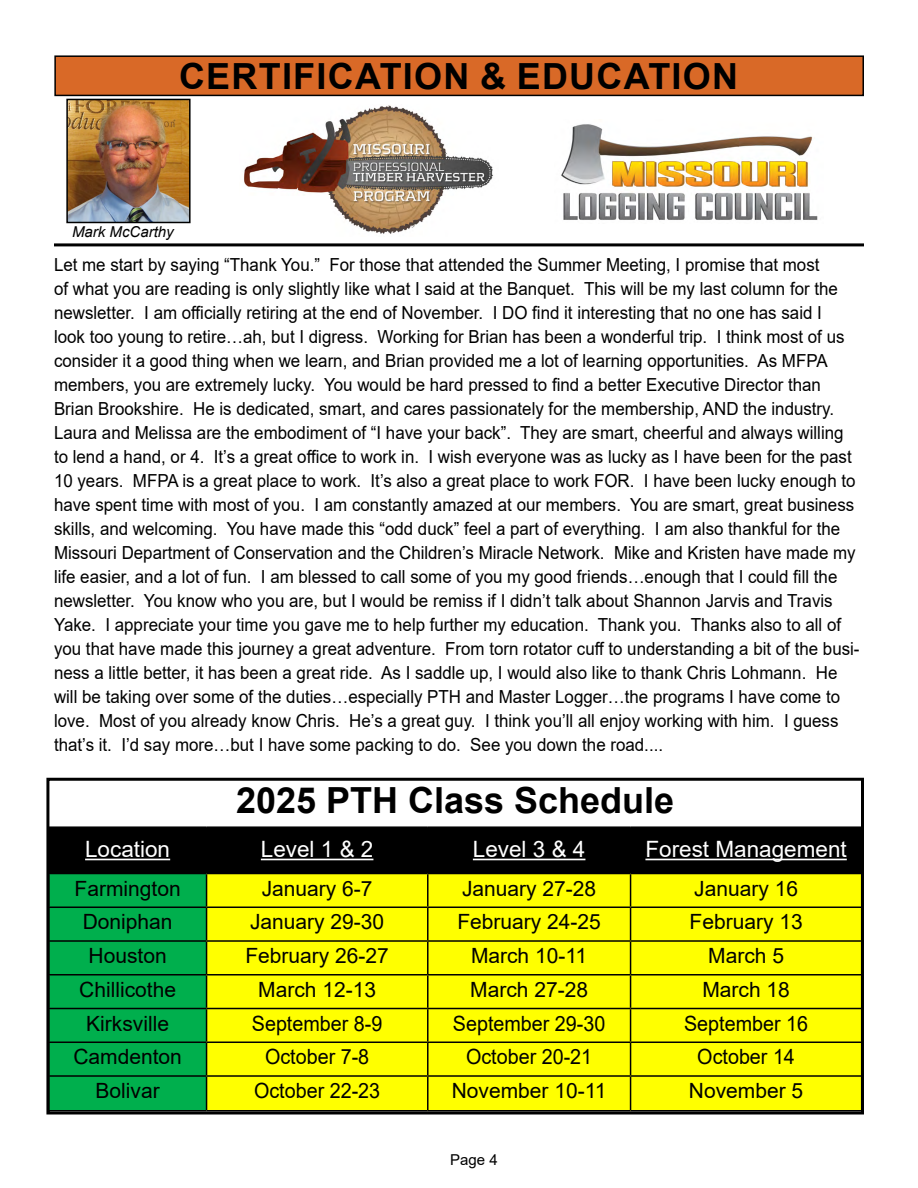
<style>
.page{position:relative;width:918px;height:1188px;background:#fff}
.page>*{position:absolute;margin:0;border:0;box-sizing:border-box;transform-origin:0 0}
.t1{font:700 36px "Arial";color:#000}
.t2{font:22.5px "Arial";color:#fff}
.t3{font:21px "Arial";color:#000}
.t4{font:21px "Arial";color:#000;scale:.94 1}
.t5{font:18px/24px "Arial";color:#000;scale:.94 1}
.t6{font:italic 15px "Arial";color:#000}
.t7{font:15px "Arial";color:#000}
</style>
<div class="page">
<img style="left:244px;top:105px;width:249px;height:129px">
<hr style="left:54px;top:243px;width:810px;height:3px;background:#000">
<img style="left:561px;top:124px;width:257px;height:96px">
<img style="left:69px;top:102px;width:119px;height:118px">
<div style="left:66px;top:99px;width:125px;height:124px;border:2px solid #000"></div>
<div style="left:55px;top:56px;width:808px;height:39px;background:#d96927"></div>
<div style="left:54px;top:55px;width:810px;height:41px;border:2px solid #000"></div>
<svg style="left:50px;top:828px;width:810px;height:282px;background:#015727"></svg>
<div style="left:207px;top:874px;width:653px;height:236px;background:#ff0"></div>
<hr style="left:48px;top:826px;width:159px;height:2px;background:#000">
<hr style="left:207px;top:826px;width:221px;height:2px;background:#000">
<hr style="left:206px;top:828px;width:1px;height:45px;background:#000">
<hr style="left:428px;top:826px;width:203px;height:2px;background:#000">
<hr style="left:427px;top:828px;width:2px;height:45px;background:#000">
<hr style="left:631px;top:826px;width:231px;height:2px;background:#000">
<hr style="left:630px;top:828px;width:1px;height:45px;background:#000">
<hr style="left:48px;top:873px;width:159px;height:1px;background:#000">
<hr style="left:207px;top:873px;width:221px;height:1px;background:#000">
<hr style="left:206px;top:874px;width:1px;height:33px;background:#000">
<hr style="left:428px;top:873px;width:203px;height:1px;background:#000">
<hr style="left:427px;top:874px;width:2px;height:33px;background:#000">
<hr style="left:631px;top:873px;width:231px;height:1px;background:#000">
<hr style="left:630px;top:874px;width:1px;height:33px;background:#000">
<hr style="left:48px;top:907px;width:159px;height:1px;background:#000">
<hr style="left:207px;top:907px;width:221px;height:1px;background:#000">
<hr style="left:206px;top:908px;width:1px;height:32px;background:#000">
<hr style="left:428px;top:907px;width:203px;height:1px;background:#000">
<hr style="left:427px;top:908px;width:2px;height:32px;background:#000">
<hr style="left:631px;top:907px;width:231px;height:1px;background:#000">
<hr style="left:630px;top:908px;width:1px;height:32px;background:#000">
<hr style="left:48px;top:940px;width:159px;height:2px;background:#000">
<hr style="left:207px;top:940px;width:221px;height:2px;background:#000">
<hr style="left:206px;top:942px;width:1px;height:32px;background:#000">
<hr style="left:428px;top:940px;width:203px;height:2px;background:#000">
<hr style="left:427px;top:942px;width:2px;height:32px;background:#000">
<hr style="left:631px;top:940px;width:231px;height:2px;background:#000">
<hr style="left:630px;top:942px;width:1px;height:32px;background:#000">
<hr style="left:48px;top:974px;width:159px;height:2px;background:#000">
<hr style="left:207px;top:974px;width:221px;height:2px;background:#000">
<hr style="left:206px;top:976px;width:1px;height:32px;background:#000">
<hr style="left:428px;top:974px;width:203px;height:2px;background:#000">
<hr style="left:427px;top:976px;width:2px;height:32px;background:#000">
<hr style="left:631px;top:974px;width:231px;height:2px;background:#000">
<hr style="left:630px;top:976px;width:1px;height:32px;background:#000">
<hr style="left:48px;top:1008px;width:159px;height:1px;background:#000">
<hr style="left:207px;top:1008px;width:221px;height:1px;background:#000">
<hr style="left:206px;top:1009px;width:1px;height:33px;background:#000">
<hr style="left:428px;top:1008px;width:203px;height:1px;background:#000">
<hr style="left:427px;top:1009px;width:2px;height:33px;background:#000">
<hr style="left:631px;top:1008px;width:231px;height:1px;background:#000">
<hr style="left:630px;top:1009px;width:1px;height:33px;background:#000">
<hr style="left:48px;top:1042px;width:159px;height:1px;background:#000">
<hr style="left:207px;top:1042px;width:221px;height:1px;background:#000">
<hr style="left:206px;top:1043px;width:1px;height:32px;background:#000">
<hr style="left:428px;top:1042px;width:203px;height:1px;background:#000">
<hr style="left:427px;top:1043px;width:2px;height:32px;background:#000">
<hr style="left:631px;top:1042px;width:231px;height:1px;background:#000">
<hr style="left:630px;top:1043px;width:1px;height:32px;background:#000">
<hr style="left:48px;top:1075px;width:159px;height:2px;background:#000">
<hr style="left:207px;top:1075px;width:221px;height:2px;background:#000">
<hr style="left:206px;top:1077px;width:1px;height:33px;background:#000">
<hr style="left:428px;top:1075px;width:203px;height:2px;background:#000">
<hr style="left:427px;top:1077px;width:2px;height:33px;background:#000">
<hr style="left:631px;top:1075px;width:231px;height:2px;background:#000">
<hr style="left:630px;top:1077px;width:1px;height:33px;background:#000">
<hr style="left:85px;top:859px;width:85px;height:1px;background:#fff">
<hr style="left:261px;top:859px;width:112px;height:1px;background:#fff">
<hr style="left:473px;top:859px;width:112px;height:1px;background:#fff">
<hr style="left:645px;top:859px;width:202px;height:1px;background:#fff">
<div style="left:46px;top:778px;width:818px;height:336px;border:3px solid #000"></div>
<h1 class="t1" style="left:179px;top:51px;width:50px">CERTIFICATION</h1>
<h1 class="t1" style="left:480px;top:51px;width:87px">&amp; EDUCATION</h1>
<p class="t6" style="left:72px;top:222px;width:103px">Mark McCarthy</p>
<p class="t5" style="left:54px;top:253px;width:859px">Let me start by saying “Thank You.” For those that attended the Summer Meeting, I promise that most<br>of what you are reading is only slightly like what I said at the Banquet. This will be my last column for the newsletter. I am officially retiring at the end of November. I DO find it interesting that no one has said I<br>look too young to retire…ah, but I digress. Working for Brian has been a wonderful trip. I think most of us consider it a good thing when we learn, and Brian provided me a lot of learning opportunities. As MFPA members, you are extremely lucky. You would be hard pressed to find a better Executive Director than Brian Brookshire. He is dedicated, smart, and cares passionately for the membership, AND the industry.<br>Laura and Melissa are the embodiment of “I have your back”. They are smart, cheerful and always willing to lend a hand, or 4. It’s a great office to work in. I wish everyone was as lucky as I have been for the past 10 years. MFPA is a great place to work. It’s also a great place to work FOR. I have been lucky enough to have spent time with most of you. I am constantly amazed at our members. You are smart, great business skills, and welcoming. You have made this “odd duck” feel a part of everything. I am also thankful for the Missouri Department of Conservation and the Children’s Miracle Network. Mike and Kristen have made my life easier, and a lot of fun. I am blessed to call some of you my good friends…enough that I could fill the newsletter. You know who you are, but I would be remiss if I didn’t talk about Shannon Jarvis and Travis Yake. I appreciate your time you gave me to help further my education. Thank you. Thanks also to all of you that have made this journey a great adventure. From torn rotator cuff to understanding a bit of the busi&shy;ness a little better, it has been a great ride. As I saddle up, I would also like to thank Chris Lohmann. He will be taking over some of the duties…especially PTH and Master Logger…the programs I have come to love. Most of you already know Chris. He’s a great guy. I think you’ll all enjoy working with him. I guess that’s it. I’d say more…but I have some packing to do. See you down the road....</p>
<h1 class="t1" style="left:236px;top:775px;width:440px">2025 PTH CLASS SCHEDULE</h1>
<p class="t2" style="left:85px;top:834px;width:87px">Location</p>
<p class="t2" style="left:261px;top:834px;width:114px">Level 1 &amp; 2</p>
<p class="t2" style="left:473px;top:834px;width:114px">Level 3 &amp; 4</p>
<p class="t2" style="left:645px;top:834px;width:203px">Forest Management</p>
<p class="t3" style="left:75px;top:874px;width:108px">Farmington</p>
<p class="t3" style="left:262px;top:874px;width:112px">January 6-7</p>
<p class="t3" style="left:462px;top:874px;width:136px">January 27-28</p>
<p class="t3" style="left:694px;top:874px;width:105px">January 16</p>
<p class="t3" style="left:83px;top:907px;width:91px">Doniphan</p>
<p class="t3" style="left:250px;top:907px;width:136px">January 29-30</p>
<p class="t3" style="left:457px;top:907px;width:145px">February 24-25</p>
<p class="t3" style="left:690px;top:907px;width:115px">February 13</p>
<p class="t3" style="left:89px;top:941px;width:80px">Houston</p>
<p class="t3" style="left:245px;top:941px;width:145px">February 26-27</p>
<p class="t3" style="left:471px;top:941px;width:118px">March 10-11</p>
<p class="t3" style="left:708px;top:941px;width:77px">March 5</p>
<p class="t3" style="left:79px;top:975px;width:98px">Chillicothe</p>
<p class="t3" style="left:258px;top:975px;width:119px">March 12-13</p>
<p class="t3" style="left:470px;top:975px;width:119px">March 27-28</p>
<p class="t3" style="left:702px;top:975px;width:89px">March 18</p>
<p class="t3" style="left:86px;top:1009px;width:84px">Kirksville</p>
<p class="t4" style="left:252px;top:1009px;width:140px">September 8-9</p>
<p class="t4" style="left:453px;top:1009px;width:164px">September 29-30</p>
<p class="t4" style="left:684px;top:1009px;width:133px">September 16</p>
<p class="t3" style="left:73px;top:1042px;width:110px">Camdenton</p>
<p class="t4" style="left:265px;top:1042px;width:112px">October 7-8</p>
<p class="t4" style="left:466px;top:1042px;width:136px">October 20-21</p>
<p class="t4" style="left:697px;top:1042px;width:105px">October 14</p>
<p class="t3" style="left:96px;top:1076px;width:66px">Bolivar</p>
<p class="t4" style="left:254px;top:1076px;width:136px">October 22-23</p>
<p class="t3" style="left:452px;top:1076px;width:156px">November 10-11</p>
<p class="t3" style="left:689px;top:1076px;width:116px">November 5</p>
<p class="t7" style="left:450px;top:1150px;width:49px">Page 4</p>
</div>
